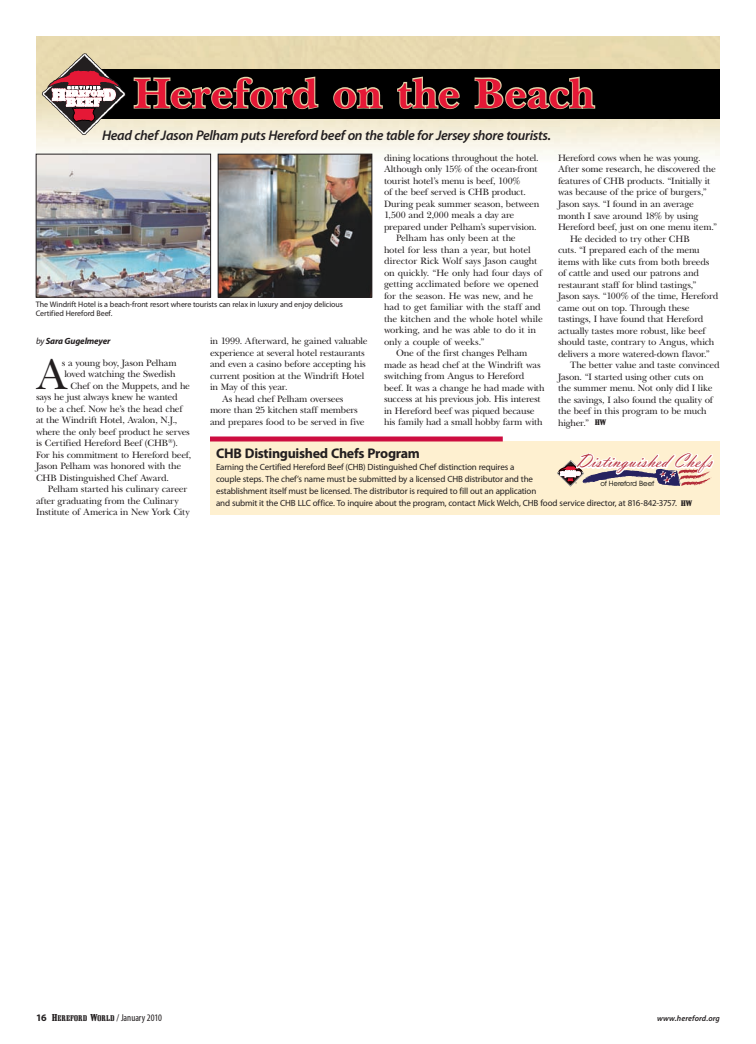
<style>
.page{position:relative;width:756px;height:1044px;background:#fff}
.page>*{position:absolute;margin:0;border:0;box-sizing:border-box;transform-origin:0 0}
.t1{font:700 44px "New Baskerville";letter-spacing:.01em;color:#e51836}
.t2{font:43.9px "New Baskerville";color:#231f20}
.t3{font:20.1px "Vladimir Scr D";color:#b32936}
.t4{font:italic 600 14px "Myriad Pro";letter-spacing:-.02em;color:#231f20}
.t5{font:700 14px "Myriad Pro";letter-spacing:-.025em;color:#231f20}
.t6{font:condensed 10px "Myriad Pro";color:#231f20}
.t7{font:9.5px "New Baskerville";letter-spacing:-.02em;color:#231f20}
.t8{font:9.5px "New Baskerville";letter-spacing:.01em;color:#231f20}
.t9{font:9px/12px "Myriad Pro";letter-spacing:-.02em;color:#231f20}
.t10{font:italic 700 9px "Myriad Pro";letter-spacing:-.015em;color:#231f20}
.t11{font:8px/9px "Myriad Pro";letter-spacing:-.01em;color:#231f20}
.t12{font:italic 600 8px "Myriad Pro";letter-spacing:.015em;color:#231f20}
.t13{font:7.1px "Avant Garde";letter-spacing:-.04em;color:#040503}
.s1{font-family:"Shattuck";font-size:8px}
.s2{font-weight:400}
.s3{font-weight:700;font-stretch:normal}
.s4{font-family:"Shattuck";font-stretch:normal}
.s5{font-family:"Shattuck";font-stretch:normal;font-size:8.2px}
</style>
<div class="page">
<div style="left:78px;top:69px;width:642px;height:50px;background:#000"></div>
<svg style="left:333px;top:86px;width:50px;height:24px"></svg>
<svg style="left:397px;top:76px;width:63px;height:34px"></svg>
<svg style="left:474px;top:76px;width:122px;height:34px"></svg>
<svg style="left:38px;top:50px;width:282px;height:89px"></svg>
<img style="left:220px;top:156px;width:150px;height:139px">
<div style="left:218px;top:154px;width:154px;height:143px;border:1px solid #231f20"></div>
<img style="left:38px;top:156px;width:171px;height:139px">
<div style="left:36px;top:154px;width:175px;height:143px;border:1px solid #231f20"></div>
<div style="left:210px;top:441px;width:510px;height:74px;background:#fef0d0"></div>
<div style="left:210px;top:436px;width:293px;height:6px;background:#cd0d40"></div>
<svg style="left:557px;top:452px;width:157px;height:35px"></svg>
<h1 class="t1" style="left:134px;top:68px;width:462px">Hereford on the Beach</h1>
<h3 class="t4" style="left:102px;top:127px;width:451px">Head chef Jason Pelham puts Hereford beef on the table for Jersey shore tourists.</h3>
<p class="t7" style="left:384px;top:152px;width:156px">dining locations throughout the hotel.</p>
<p class="t7" style="left:384px;top:164px;width:155px">Although only 15% of the ocean-front</p>
<p class="t7" style="left:384px;top:175px;width:138px">tourist hotel’s menu is beef, 100%</p>
<p class="t7" style="left:384px;top:187px;width:143px">of the beef served is CHB product.</p>
<p class="t7" style="left:384px;top:198px;width:157px">During peak summer season, between</p>
<p class="t7" style="left:384px;top:210px;width:132px">1,500 and 2,000 meals a day are</p>
<p class="t7" style="left:384px;top:221px;width:154px">prepared under Pelham’s supervision.</p>
<p class="t7" style="left:396px;top:233px;width:121px">Pelham has only been at the</p>
<p class="t7" style="left:384px;top:244px;width:148px">hotel for less than a year, but hotel</p>
<p class="t7" style="left:384px;top:256px;width:155px">director Rick Wolf says Jason caught</p>
<p class="t7" style="left:384px;top:267px;width:160px">on quickly. “He only had four days of</p>
<p class="t7" style="left:384px;top:279px;width:156px">getting acclimated before we opened</p>
<p class="t7" style="left:384px;top:290px;width:151px">for the season. He was new, and he</p>
<p class="t8" style="left:384px;top:302px;width:158px">had to get familiar with the staff and</p>
<p class="t7" style="left:384px;top:313px;width:160px">the kitchen and the whole hotel while</p>
<p class="t7" style="left:384px;top:325px;width:154px">working, and he was able to do it in</p>
<p class="t7" style="left:384px;top:336px;width:102px">only a couple of weeks.”</p>
<p class="t7" style="left:396px;top:348px;width:133px">One of the first changes Pelham</p>
<p class="t7" style="left:384px;top:359px;width:158px">made as head chef at the Windrift was</p>
<p class="t7" style="left:384px;top:371px;width:142px">switching from Angus to Hereford</p>
<p class="t7" style="left:384px;top:382px;width:162px">beef. It was a change he had made with</p>
<p class="t7" style="left:384px;top:394px;width:158px">success at his previous job. His interest</p>
<p class="t7" style="left:384px;top:405px;width:152px">in Hereford beef was piqued because</p>
<p class="t7" style="left:384px;top:417px;width:160px">his family had a small hobby farm with</p>
<p class="t7" style="left:558px;top:152px;width:144px">Hereford cows when he was young.</p>
<p class="t7" style="left:558px;top:164px;width:159px">After some research, he discovered the</p>
<p class="t7" style="left:558px;top:175px;width:154px">features of CHB products. “Initially it</p>
<p class="t7" style="left:558px;top:187px;width:150px">was because of the price of burgers,”</p>
<p class="t7" style="left:558px;top:198px;width:137px">Jason says. “I found in an average</p>
<p class="t7" style="left:558px;top:210px;width:142px">month I save around 18% by using</p>
<p class="t7" style="left:558px;top:221px;width:161px">Hereford beef, just on one menu item.”</p>
<p class="t7" style="left:570px;top:233px;width:121px">He decided to try other CHB</p>
<p class="t7" style="left:558px;top:244px;width:143px">cuts. “I prepared each of the menu</p>
<p class="t7" style="left:558px;top:256px;width:153px">items with like cuts from both breeds</p>
<p class="t7" style="left:558px;top:267px;width:142px">of cattle and used our patrons and</p>
<p class="t7" style="left:558px;top:279px;width:140px">restaurant staff for blind tastings,”</p>
<p class="t7" style="left:558px;top:290px;width:162px">Jason says. “100% of the time, Hereford</p>
<p class="t7" style="left:558px;top:302px;width:133px">came out on top. Through these</p>
<p class="t7" style="left:558px;top:313px;width:147px">tastings, I have found that Hereford</p>
<p class="t7" style="left:558px;top:325px;width:149px">actually tastes more robust, like beef</p>
<p class="t7" style="left:558px;top:336px;width:158px">should taste, contrary to Angus, which</p>
<p class="t7" style="left:558px;top:348px;width:154px">delivers a more watered-down flavor.”</p>
<p class="t7" style="left:570px;top:359px;width:151px">The better value and taste convinced</p>
<p class="t7" style="left:558px;top:371px;width:147px">Jason. “I started using other cuts on</p>
<p class="t7" style="left:558px;top:382px;width:156px">the summer menu. Not only did I like</p>
<p class="t7" style="left:558px;top:394px;width:157px">the savings, I also found the quality of</p>
<p class="t7" style="left:558px;top:405px;width:150px">the beef in this program to be much</p>
<p class="t7" style="left:558px;top:417px;width:50px">higher.” <span class="s1">HW</span></p>
<p class="t11" style="left:36px;top:300px;width:309px">The Windrift Hotel is a beach-front resort where tourists can relax in luxury and enjoy delicious<br>Certified Hereford Beef.</p>
<p class="t7" style="left:210px;top:336px;width:159px">in 1999. Afterward, he gained valuable</p>
<p class="t7" style="left:210px;top:347px;width:156px">experience at several hotel restaurants</p>
<p class="t7" style="left:210px;top:359px;width:157px">and even a casino before accepting his</p>
<p class="t7" style="left:210px;top:370px;width:156px">current position at the Windrift Hotel</p>
<p class="t7" style="left:210px;top:382px;width:79px">in May of this year.</p>
<p class="t7" style="left:222px;top:393px;width:123px">As head chef Pelham oversees</p>
<p class="t7" style="left:210px;top:405px;width:149px">more than 25 kitchen staff members</p>
<p class="t7" style="left:210px;top:416px;width:156px">and prepares food to be served in five</p>
<p class="t10" style="left:36px;top:336px;width:76px"><span class="s2">by</span> Sara Gugelmeyer</p>
<h2 class="t2" style="left:36px;top:349px;width:33px">A</h2>
<p class="t7" style="left:62px;top:357px;width:116px">s a young boy, Jason Pelham</p>
<p class="t7" style="left:64px;top:368px;width:113px">loved watching the Swedish</p>
<p class="t7" style="left:71px;top:380px;width:121px">Chef on the Muppets, and he</p>
<p class="t7" style="left:36px;top:391px;width:143px">says he just always knew he wanted</p>
<p class="t7" style="left:36px;top:403px;width:148px">to be a chef. Now he’s the head chef</p>
<p class="t7" style="left:36px;top:414px;width:143px">at the Windrift Hotel, Avalon, N.J.,</p>
<p class="t7" style="left:36px;top:426px;width:155px">where the only beef product he serves</p>
<p class="t7" style="left:36px;top:438px;width:143px">is Certified Hereford Beef (CHB<sup>®</sup>).</p>
<p class="t7" style="left:36px;top:449px;width:157px">For his commitment to Hereford beef,</p>
<p class="t7" style="left:36px;top:460px;width:147px">Jason Pelham was honored with the</p>
<p class="t7" style="left:36px;top:472px;width:134px">CHB Distinguished Chef Award.</p>
<p class="t7" style="left:48px;top:483px;width:141px">Pelham started his culinary career</p>
<p class="t7" style="left:36px;top:495px;width:144px">after graduating from the Culinary</p>
<p class="t7" style="left:36px;top:506px;width:155px">Institute of America in New York City</p>
<h3 class="t5" style="left:216px;top:445px;width:205px">CHB Distinguished Chefs Program</h3>
<h3 class="t3" style="left:576px;top:449px;width:139px">Distinguished Chefs</h3>
<p class="t13" style="left:600px;top:479px;width:55px">of Hereford Beef</p>
<p class="t9" style="left:216px;top:461px;width:478px">Earning the Certified Hereford Beef (CHB) Distinguished Chef distinction requires a<br>couple steps. The chef’s name must be submitted by a licensed CHB distributor and the<br>establishment itself must be licensed. The distributor is required to fill out an application<br>and submit it the CHB LLC office. To inquire about the program, contact Mick Welch, CHB food service director, at 816-842-3757. <span class="s1">HW</span></p>
<p class="t6" style="left:36px;top:1012px;width:127px"><span class="s3">16</span> <span class="s4">H</span><span class="s5">EREFORD</span> <span class="s4">W</span><span class="s5">ORLD</span> / January 2010</p>
<p class="t12" style="left:657px;top:1014px;width:64px">www.hereford.org</p>
</div>
